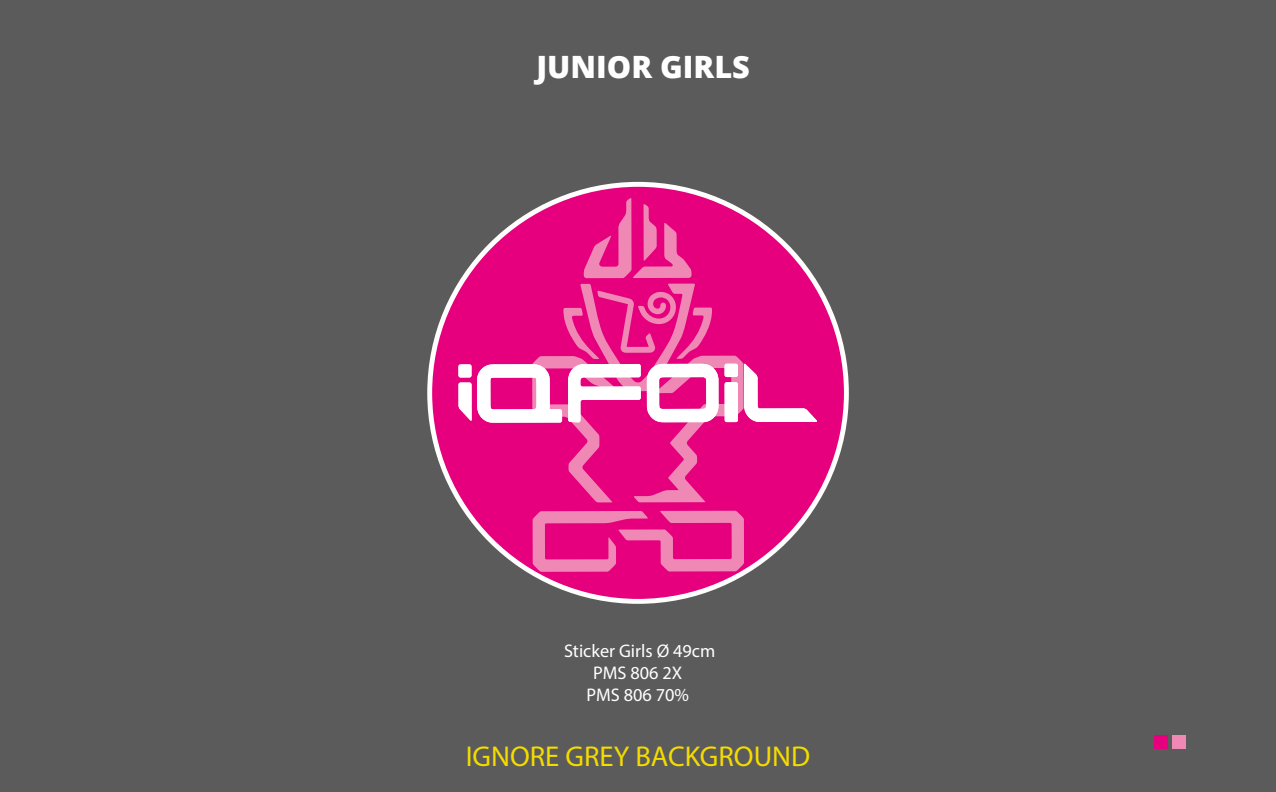
<style>
.page{position:relative;width:1276px;height:792px;background:#fff}
.page>*{position:absolute;margin:0;border:0;box-sizing:border-box;transform-origin:0 0}
.t1{font:800 30.72px "Open Sans";color:#fff}
.t2{font:28.71px "Myriad Pro";color:#f4db00}
.t3{font:18.3px/22px "Myriad Pro";color:#fff;text-align:center}
</style>
<div class="page">
<div style="left:0;top:0;width:1276px;height:791px;background:#5b5b5b"></div>
<div style="left:1171px;top:734px;width:14px;height:14px;background:#f088b6"></div>
<div style="left:1154px;top:734px;width:14px;height:14px;background:#e6007d"></div>
<svg style="left:429px;top:184px;width:417px;height:417px;fill:#e6007d"></svg>
<svg style="left:477px;top:364px;width:85px;height:58px;background:#f498c9"></svg>
<svg style="left:458px;top:364px;width:13px;height:57px"></svg>
<svg style="left:568px;top:364px;width:73px;height:58px;background:#f497c9"></svg>
<svg style="left:647px;top:363px;width:71px;height:59px;background:#f5a3cf"></svg>
<svg style="left:724px;top:363px;width:14px;height:59px"></svg>
<svg style="left:744px;top:363px;width:73px;height:59px;background:#ee54a7"></svg>
<h1 class="t1" style="left:536px;top:43px;width:215px">JUNIOR GIRLS</h1>
<p class="t3" style="left:564px;top:639px;width:153px">Sticker Girls Ø 49cm<br>PMS 806 2X<br>PMS 806 70%</p>
<h2 class="t2" style="left:466px;top:738px;width:346px">IGNORE GREY BACKGROUND</h2>
</div>
